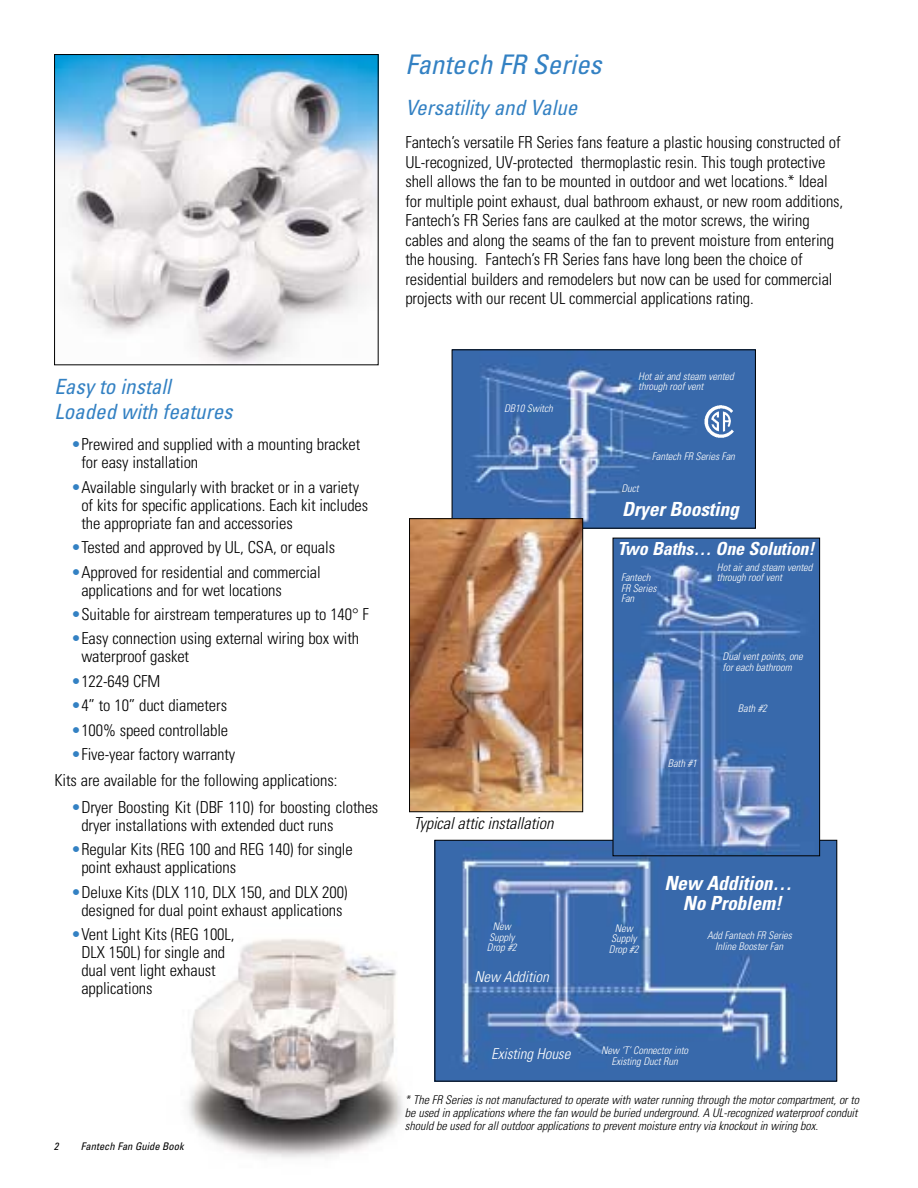
<style>
.page{position:relative;width:918px;height:1188px;background:#fff}
.page>*{position:absolute;margin:0;border:0;box-sizing:border-box;transform-origin:0 0}
.t1{font:italic condensed 27px "Univers";color:#3381c3}
.t2{font:italic condensed 21px/25.2px "Univers";color:#3381c3}
.t3{font:italic 700 condensed 19.5px/19.5px "Univers";color:#fff;text-align:center}
.t4{font:italic 700 condensed 18px "Univers";color:#fff}
.t5{font:300 condensed 16.5px/18px "Univers";letter-spacing:-.005em;color:#000}
.t6{font:italic 300 condensed 16.5px "Univers";color:#000}
.t7{font:italic 300 condensed 15px "Univers";color:#fff}
.t8{font:italic 300 condensed 12px/12.8px "Univers";color:#000}
.t9{font:italic 300 condensed 10.5px/10.5px "Univers";color:#fff;text-align:center}
.t10{font:italic condensed 10.5px "Univers";color:#000}
.s1{color:#3381c3}
</style>
<div class="page">
<img style="left:187px;top:939px;width:216px;height:219px">
<img style="left:437px;top:842px;width:398px;height:237px">
<div style="left:435px;top:840px;width:402px;height:241px;border:1px solid #000"></div>
<img style="left:454px;top:352px;width:300px;height:174px">
<img style="left:411px;top:520px;width:170px;height:290px">
<div style="left:409px;top:518px;width:174px;height:294px;border:1px solid #000"></div>
<img style="left:615px;top:540px;width:203px;height:314px">
<div style="left:613px;top:538px;width:207px;height:318px;border:1px solid #000"></div>
<img style="left:702px;top:403px;width:35px;height:38px">
<img style="left:56px;top:56px;width:320px;height:307px">
<div style="left:54px;top:54px;width:324px;height:311px;border:1px solid #000"></div>
<p class="t2" style="left:54px;top:375px;width:184px">Easy to install<br>Loaded with features</p>
<p class="t5" style="left:81px;top:437px;width:280px;text-indent:-10px"><span class="s1">•</span>Prewired and supplied with a mounting bracket for easy installation</p>
<p class="t5" style="left:81px;top:480px;width:288px;text-indent:-10px"><span class="s1">•</span>Available singularly with bracket or in a variety of kits for specific applications. Each kit includes the appropriate fan and accessories</p>
<p class="t5" style="left:71px;top:540px;width:265px"><span class="s1">•</span>Tested and approved by UL, CSA, or equals</p>
<p class="t5" style="left:81px;top:564px;width:241px;text-indent:-10px"><span class="s1">•</span>Approved for residential and commercial applications and for wet locations</p>
<p class="t5" style="left:71px;top:607px;width:299px"><span class="s1">•</span>Suitable for airstream temperatures up to 140° F</p>
<p class="t5" style="left:81px;top:631px;width:279px;text-indent:-10px"><span class="s1">•</span>Easy connection using external wiring box with waterproof gasket</p>
<p class="t5" style="left:71px;top:674px;width:91px"><span class="s1">•</span>122-649 CFM</p>
<p class="t5" style="left:71px;top:698px;width:157px"><span class="s1">•</span>4” to 10” duct diameters</p>
<p class="t5" style="left:71px;top:723px;width:159px"><span class="s1">•</span>100% speed controllable</p>
<p class="t5" style="left:54px;top:743px;width:285px;line-height:26px;text-indent:17px"><span class="s1">•</span>Five-year factory warranty<br>Kits are available for the following applications:</p>
<p class="t5" style="left:81px;top:800px;width:299px;text-indent:-10px"><span class="s1">•</span>Dryer Boosting Kit (DBF 110) for boosting clothes dryer installations with extended duct runs</p>
<p class="t5" style="left:81px;top:842px;width:273px;text-indent:-10px"><span class="s1">•</span>Regular Kits (REG 100 and REG 140) for single point exhaust applications</p>
<p class="t5" style="left:71px;top:885px;width:278px;text-align:center"><span class="s1">•</span>Deluxe Kits (DLX 110, DLX 150, and DLX 200) designed for dual point exhaust applications</p>
<p class="t5" style="left:81px;top:927px;width:155px;text-indent:-10px"><span class="s1">•</span>Vent Light Kits (REG 100L,<br>DLX 150L) for single and dual vent light exhaust applications</p>
<p class="t10" style="left:54px;top:1143px;width:8px">2</p>
<p class="t10" style="left:81px;top:1143px;width:104px">Fantech Fan Guide Book</p>
<h1 class="t1" style="left:405px;top:54px;width:203px">Fantech FR Series</h1>
<p class="t2" style="left:405px;top:97px;width:178px">Versatility and Value</p>
<p class="t5" style="left:405px;top:135px;width:439px;line-height:19.5px">Fantech’s versatile FR Series fans feature a plastic housing constructed of UL-recognized, UV-protected thermoplastic resin. This tough protective shell allows the fan to be mounted in outdoor and wet locations.* Ideal for multiple point exhaust, dual bathroom exhaust, or new room additions, Fantech’s FR Series fans are caulked at the motor screws, the wiring cables and along the seams of the fan to prevent moisture from entering the housing. Fantech’s FR Series fans have long been the choice of residential builders and remodelers but now can be used for commercial projects with our recent UL commercial applications rating.</p>
<p class="t9" style="left:504px;top:404px;width:52px">DB10 Switch</p>
<p class="t6" style="left:413px;top:817px;width:145px">Typicalattic installation</p>
<p class="t9" style="left:638px;top:372px;width:99px;text-align:left">Hotairand steam vented through roofvent</p>
<p class="t9" style="left:621px;top:484px;width:21px">Duct</p>
<p class="t9" style="left:652px;top:452px;width:87px">Fantech FR Series Fan</p>
<p class="t3" style="left:622px;top:501px;width:122px">DryerBoosting</p>
<p class="t4" style="left:617px;top:542px;width:202px">Two Baths… One Solution!</p>
<p class="t9" style="left:717px;top:563px;width:99px">Hotairand steam vented</p>
<p class="t9" style="left:621px;top:573px;width:33px">Fantech</p>
<p class="t9" style="left:717px;top:574px;width:69px">through roofvent</p>
<p class="t9" style="left:621px;top:584px;width:39px;text-align:left">FR Series<br>Fan</p>
<p class="t9" style="left:723px;top:652px;width:84px;text-align:left">Dualventpoints,one foreach bathroom</p>
<p class="t9" style="left:668px;top:759px;width:33px">Bath #1</p>
<p class="t9" style="left:738px;top:704px;width:33px">Bath #2</p>
<p class="t3" style="left:664px;top:876px;width:133px">New Addition…<br>No Problem!</p>
<p class="t9" style="left:487px;top:922px;width:33px">New<br>Supply<br>Drop #2</p>
<p class="t9" style="left:609px;top:924px;width:33px">New<br>Supply<br>Drop #2</p>
<p class="t7" style="left:474px;top:972px;width:79px">New Addition</p>
<p class="t9" style="left:707px;top:931px;width:89px">Add Fantech FR Series<br>Inline BoosterFan</p>
<p class="t7" style="left:491px;top:1049px;width:84px">Existing House</p>
<p class="t9" style="left:601px;top:1046px;width:91px">New ‘T’Connectorinto<br>Existing DuctRun</p>
<p class="t8" style="left:405px;top:1095px;width:458px">* The FR Series is notmanufactured to operate with waterrunning through the motorcompartment,orto be used in applications where the fan would be buried underground.A UL-recognized waterproofconduit should be used foralloutdoorapplications to preventmoisture entry via knockoutin wiring box.</p>
</div>
